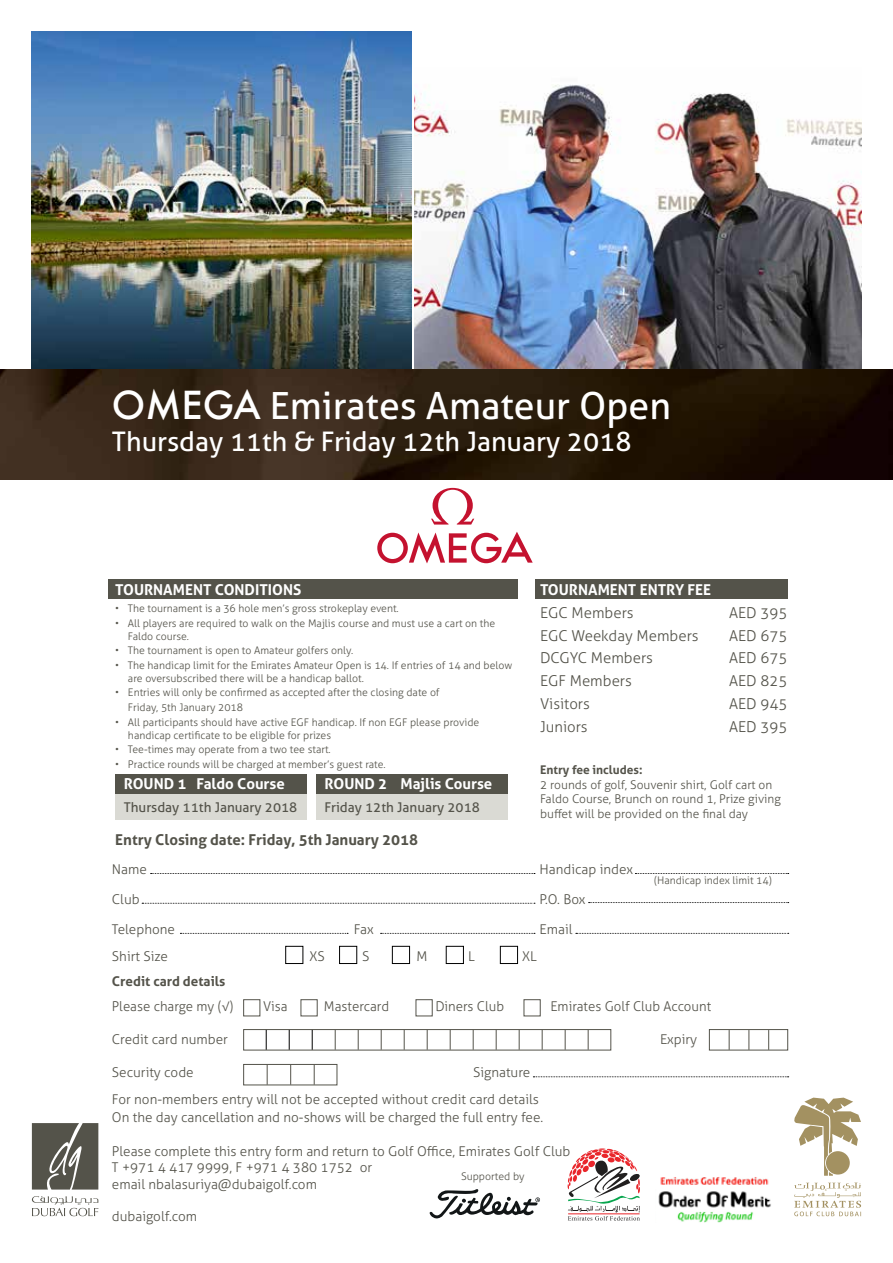
<style>
.page{position:relative;width:893px;height:1263px;background:#fff}
.page>*{position:absolute;margin:0;border:0;box-sizing:border-box;transform-origin:0 0}
.t1{font:37.5px "Aller";color:#fff}
.t2{font:27px "Aller";color:#fff}
.t3{font:300 15px "Aller";color:#54534a}
.t4{font:700 15px "Aller";color:#fff}
.t5{font:700 15px "Aller";color:#54534a}
.t6{font:300 13.5px/16.2px "Aller";color:#54534a}
.t7{font:13.5px "Aller";color:#54534a}
.t8{font:700 13.5px "Aller";color:#54534a}
.t9{font:300 12px/14.4px "Aller";color:#54534a}
.t10{font:700 12px "Aller";color:#54534a}
.t11{font:300 10.5px/14.7px "Aller";color:#54534a}
.s1{font-family:"Futura";font-weight:500}
</style>
<div class="page">
<img style="left:32px;top:32px;width:380px;height:338px">
<img style="left:415px;top:84px;width:446px;height:286px">
<img style="left:0;top:370px;width:893px;height:109px">
<div style="left:115px;top:774px;width:192px;height:46px;background:#dadad4"></div>
<div style="left:115px;top:774px;width:192px;height:20px;background:#54534a"></div>
<div style="left:316px;top:774px;width:191px;height:46px;background:#dadad4"></div>
<div style="left:316px;top:774px;width:191px;height:20px;background:#54534a"></div>
<div style="left:535px;top:579px;width:253px;height:20px;background:#54534a"></div>
<svg style="left:794px;top:1097px;width:67px;height:79px"></svg>
<div style="left:826px;top:1151px;width:24px;height:23px;background:#a39161;border-radius:50%"></div>
<svg style="left:794px;top:1182px;width:67px;height:34px"></svg>
<svg style="left:533px;top:1076px;width:256px;height:1px"></svg>
<div style="left:243px;top:999px;width:17px;height:17px;border:1px solid #54534a"></div>
<div style="left:301px;top:999px;width:17px;height:17px;border:1px solid #54534a"></div>
<div style="left:416px;top:999px;width:17px;height:17px;border:1px solid #54534a"></div>
<div style="left:524px;top:999px;width:17px;height:17px;border:1px solid #54534a"></div>
<div style="left:243px;top:1029px;width:368px;height:21px;border:1px solid #54534a"></div>
<svg style="left:266px;top:1030px;width:1px;height:20px"></svg>
<svg style="left:289px;top:1030px;width:1px;height:20px"></svg>
<svg style="left:312px;top:1030px;width:1px;height:20px"></svg>
<svg style="left:335px;top:1030px;width:1px;height:20px"></svg>
<svg style="left:358px;top:1030px;width:1px;height:20px"></svg>
<svg style="left:381px;top:1030px;width:1px;height:20px"></svg>
<svg style="left:404px;top:1030px;width:1px;height:20px"></svg>
<svg style="left:427px;top:1030px;width:1px;height:20px"></svg>
<svg style="left:450px;top:1030px;width:1px;height:20px"></svg>
<svg style="left:473px;top:1030px;width:1px;height:20px"></svg>
<svg style="left:496px;top:1030px;width:1px;height:20px"></svg>
<svg style="left:519px;top:1030px;width:1px;height:20px"></svg>
<svg style="left:542px;top:1030px;width:1px;height:20px"></svg>
<svg style="left:565px;top:1030px;width:1px;height:20px"></svg>
<svg style="left:588px;top:1030px;width:1px;height:20px"></svg>
<div style="left:709px;top:1029px;width:79px;height:21px;border:1px solid #54534a"></div>
<svg style="left:729px;top:1030px;width:1px;height:20px"></svg>
<svg style="left:748px;top:1030px;width:1px;height:20px"></svg>
<svg style="left:768px;top:1030px;width:1px;height:20px"></svg>
<div style="left:243px;top:1064px;width:94px;height:21px;border:1px solid #54534a"></div>
<svg style="left:267px;top:1065px;width:1px;height:20px"></svg>
<svg style="left:290px;top:1065px;width:1px;height:20px"></svg>
<svg style="left:314px;top:1065px;width:1px;height:20px"></svg>
<svg style="left:32px;top:1123px;width:66px;height:66px;background:#66655d"></svg>
<svg style="left:32px;top:1196px;width:66px;height:20px"></svg>
<div style="left:109px;top:579px;width:409px;height:20px;background:#54534a"></div>
<svg style="left:151px;top:873px;width:384px;height:1px"></svg>
<svg style="left:635px;top:873px;width:154px;height:1px"></svg>
<svg style="left:142px;top:903px;width:393px;height:1px"></svg>
<svg style="left:589px;top:902px;width:200px;height:1px"></svg>
<svg style="left:576px;top:933px;width:213px;height:1px"></svg>
<svg style="left:381px;top:933px;width:154px;height:1px"></svg>
<svg style="left:180px;top:933px;width:168px;height:1px"></svg>
<div style="left:285px;top:946px;width:18px;height:18px;border:1px solid #000"></div>
<div style="left:339px;top:946px;width:18px;height:18px;border:1px solid #000"></div>
<div style="left:392px;top:946px;width:18px;height:18px;border:1px solid #000"></div>
<div style="left:446px;top:946px;width:18px;height:18px;border:1px solid #000"></div>
<div style="left:500px;top:946px;width:18px;height:18px;border:1px solid #000"></div>
<svg style="left:568px;top:1148px;width:72px;height:72px"></svg>
<img style="left:658px;top:1177px;width:113px;height:46px">
<svg style="left:430px;top:1189px;width:110px;height:29px"></svg>
<svg style="left:377px;top:488px;width:156px;height:75px"></svg>
<h1 class="t1" style="left:112px;top:383px;width:561px"><span class="s1">OMEGA</span> Emirates Amateur Open</h1>
<h2 class="t2" style="left:112px;top:425px;width:521px">Thursday 11th &amp; Friday 12th January 2018</h2>
<h3 class="t4" style="left:115px;top:580px;width:188px">TOURNAMENT CONDITIONS</h3>
<p class="t11" style="left:128px;top:601px;width:272px">The tournament is a 36 hole men s’ gross strokeplay event.</p>
<p class="t11" style="left:115px;top:601px;width:5px">•</p>
<p class="t11" style="left:115px;top:616px;width:5px">•</p>
<p class="t11" style="left:115px;top:643px;width:5px">•</p>
<p class="t11" style="left:115px;top:658px;width:5px">•</p>
<p class="t11" style="left:128px;top:616px;width:369px">All players are required to walk on the Majlis course and must use a cart on the</p>
<p class="t11" style="left:128px;top:629px;width:227px">Faldo course.<br>The tournament is open to Amateur golfers only.</p>
<p class="t11" style="left:128px;top:658px;width:386px">The handicap limit for the Emirates Amateur Open is 14. If entries of 14 and below</p>
<h3 class="t4" style="left:540px;top:580px;width:173px">TOURNAMENT ENTRY FEE</h3>
<h3 class="t3" style="left:540px;top:603px;width:95px">EGC Members</h3>
<h3 class="t3" style="left:729px;top:603px;width:60px">AED 395</h3>
<h3 class="t3" style="left:540px;top:626px;width:160px">EGC Weekday Members</h3>
<h3 class="t3" style="left:729px;top:626px;width:60px">AED 675</h3>
<h3 class="t3" style="left:540px;top:649px;width:114px">DCGYC Members</h3>
<h3 class="t3" style="left:729px;top:649px;width:60px">AED 675</h3>
<p class="t11" style="left:115px;top:685px;width:5px">•</p>
<p class="t11" style="left:115px;top:715px;width:5px">•</p>
<p class="t11" style="left:115px;top:742px;width:5px">•</p>
<p class="t11" style="left:115px;top:757px;width:5px">•</p>
<p class="t11" style="left:128px;top:671px;width:313px">are oversubscribed there will be a handicap ballot.<br>Entries will only be confirmed as accepted after the closing date of</p>
<p class="t11" style="left:128px;top:700px;width:353px">Friday 5, th January 2018<br>All participants should have active EGF handicap If. non EGF please provide</p>
<p class="t11" style="left:128px;top:727px;width:205px">handicap certificate to be eligible for prizes<br>Tee-times may operate from a two tee start.</p>
<p class="t11" style="left:128px;top:757px;width:259px">Practice rounds will be charged at member s’ guest rate.</p>
<h3 class="t4" style="left:196px;top:775px;width:90px">Faldo Course</h3>
<h3 class="t4" style="left:124px;top:775px;width:64px">ROUND 1</h3>
<p class="t7" style="left:124px;top:799px;width:175px">Thursday 11th January 2018</p>
<h3 class="t4" style="left:400px;top:775px;width:93px">Majlis Course</h3>
<h3 class="t4" style="left:324px;top:775px;width:64px">ROUND 2</h3>
<p class="t7" style="left:324px;top:799px;width:157px">Friday 12th January 2018</p>
<h3 class="t5" style="left:115px;top:830px;width:304px">Entry Closing date: Friday 5, th January 2018</h3>
<p class="t6" style="left:112px;top:861px;width:36px">Name</p>
<p class="t6" style="left:112px;top:891px;width:29px">Club</p>
<p class="t6" style="left:112px;top:921px;width:65px">Telephone</p>
<p class="t6" style="left:112px;top:948px;width:57px">Shirt Size</p>
<p class="t8" style="left:112px;top:973px;width:115px">Credit card details</p>
<p class="t6" style="left:112px;top:998px;width:123px">Please charge my (√)</p>
<p class="t6" style="left:112px;top:1031px;width:117px">Credit card number</p>
<p class="t6" style="left:263px;top:998px;width:26px">Visa</p>
<p class="t6" style="left:310px;top:948px;width:17px">XS</p>
<p class="t6" style="left:354px;top:921px;width:21px">Fax</p>
<p class="t6" style="left:362px;top:948px;width:9px">S</p>
<p class="t6" style="left:324px;top:998px;width:67px">Mastercard</p>
<p class="t6" style="left:417px;top:948px;width:13px">M</p>
<p class="t6" style="left:468px;top:948px;width:8px">L</p>
<p class="t6" style="left:435px;top:998px;width:70px">Diners Club</p>
<h3 class="t3" style="left:540px;top:672px;width:93px">EGF Members</h3>
<h3 class="t3" style="left:540px;top:695px;width:51px">Visitors</h3>
<h3 class="t3" style="left:729px;top:672px;width:60px">AED 825</h3>
<h3 class="t3" style="left:729px;top:695px;width:60px">AED 945</h3>
<h3 class="t3" style="left:729px;top:718px;width:60px">AED 395</h3>
<h3 class="t3" style="left:540px;top:718px;width:49px">Juniors</h3>
<p class="t10" style="left:540px;top:763px;width:104px">Entry fee includes:</p>
<p class="t9" style="left:540px;top:777px;width:242px">2 rounds of golf, Souvenir shirt, Golf cart on<br>Faldo Course, Brunch on round 1, Prize giving buffet will be provided on the final day</p>
<p class="t6" style="left:539px;top:861px;width:95px">Handicap index</p>
<p class="t6" style="left:539px;top:891px;width:48px">O.P . Box</p>
<p class="t6" style="left:539px;top:921px;width:34px">Email</p>
<p class="t6" style="left:522px;top:948px;width:16px">XL</p>
<p class="t11" style="left:654px;top:873px;width:119px">(Handicap index limit 14(</p>
<p class="t6" style="left:550px;top:998px;width:162px">Emirates Golf Club Account</p>
<p class="t6" style="left:660px;top:1031px;width:39px">Expiry</p>
<p class="t6" style="left:112px;top:1064px;width:83px">Security code</p>
<p class="t6" style="left:473px;top:1064px;width:59px">Signature</p>
<p class="t6" style="left:112px;top:1091px;width:433px;line-height:18px">For non-members entry will not be accepted without credit card details<br>On the day cancellation and no-shows will be charged the full entry fee.</p>
<p class="t6" style="left:360px;top:1143px;width:212px;text-indent:-248px">Please complete this entry form and return to Golf Office, Emirates Golf Club or</p>
<p class="t6" style="left:112px;top:1159px;width:243px">T +971 4 417 9999, F +971 4 380 1752 email nbalasuriya@dubaigolf.com</p>
<p class="t6" style="left:112px;top:1208px;width:87px">dubaigolf.com</p>
<p class="t11" style="left:461px;top:1168px;width:65px">Supported by</p>
</div>
